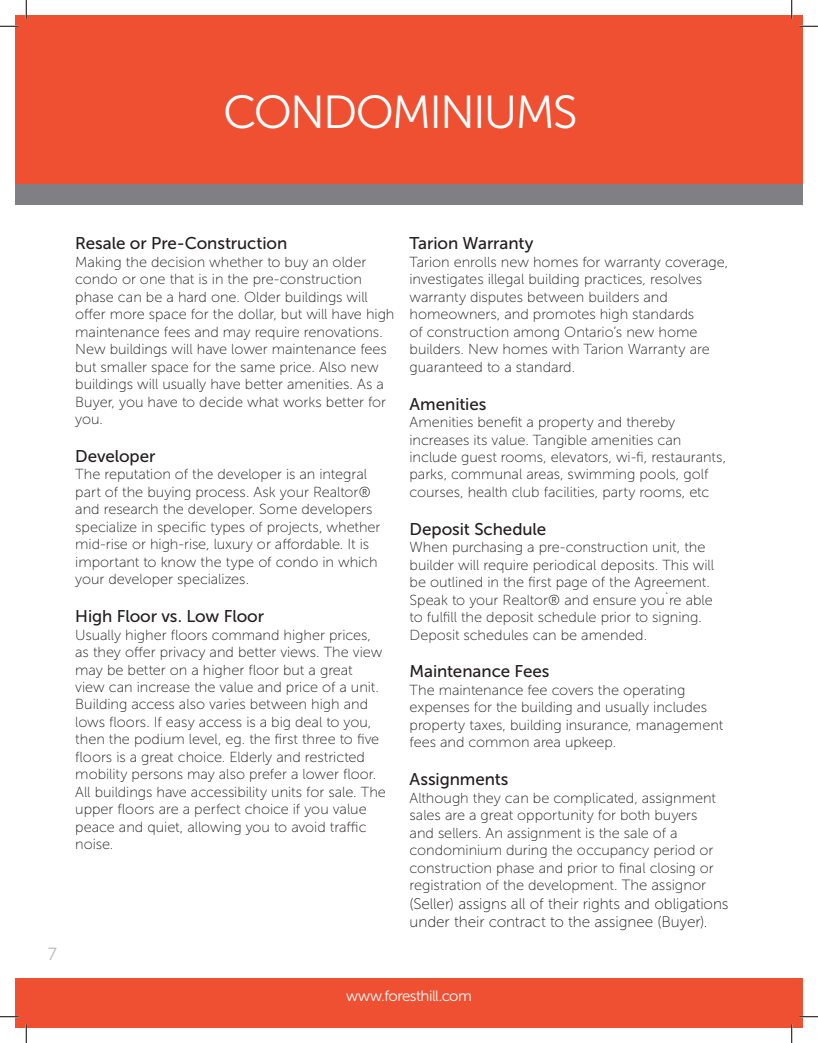
<style>
.page{position:relative;width:818px;height:1043px;background:#fff}
.page>*{position:absolute;margin:0;border:0;box-sizing:border-box;transform-origin:0 0}
.t1{font:46.25px "Museo Sans 300";letter-spacing:-.04em;color:#fff}
.t2{font:17.5px "Museo Sans 300";color:#bbb8b7}
.t3{font:17px "Museo Sans 500";letter-spacing:-.005em;color:#231f20}
.t4{font:15.25px/18.4px "Museo Sans 100";letter-spacing:-.005em;color:#231f20}
.t5{font:15px "Museo Sans 300";letter-spacing:-.03em;color:#fff}
.t6{font:14.5px/17.5px "Museo Sans 100";color:#231f20}
.s1{font-style:italic}
.s2{font-size:14.88px}
</style>
<div class="page">
<div style="left:15px;top:978px;width:787px;height:50px;background:#f05032"></div>
<div style="left:15px;top:15px;width:787px;height:172px;background:#ef5032"></div>
<div style="left:15px;top:184px;width:787px;height:21px;background:#807f84"></div>
<svg style="left:0;top:25px;width:19px;height:2px"></svg>
<svg style="left:799px;top:25px;width:19px;height:2px"></svg>
<svg style="left:0;top:1016px;width:19px;height:1px"></svg>
<svg style="left:799px;top:1015px;width:19px;height:2px"></svg>
<svg style="left:25px;top:0;width:2px;height:19px"></svg>
<svg style="left:25px;top:1024px;width:2px;height:18px"></svg>
<svg style="left:791px;top:0;width:1px;height:19px"></svg>
<svg style="left:791px;top:1024px;width:1px;height:18px"></svg>
<h1 class="t1" style="left:223px;top:87px;width:356px">CONDOMINIUMS</h1>
<p class="t2" style="left:48px;top:944px;width:11px">7</p>
<p class="t3" style="left:75px;top:234px;width:213px">Resale or Pre-Construction</p>
<p class="t6" style="left:75px;top:253px;width:321px">Making the decision whether to buy an older condo or one that is in the pre-construction phase can be a hard one. Older buildings will offer more space for the dollar, but will have high maintenance fees and may require renovations.<br>New buildings will have lower maintenance fees but smaller space for the same price. Also new buildings will usually have better amenities. As a Buyer, you have to decide what works better for you.</p>
<p class="t3" style="left:75px;top:447px;width:82px">Developer</p>
<p class="t6" style="left:75px;top:466px;width:307px">The reputation of the developer is an integral part of the buying process. Ask your Realtor<span class="s1">® </span>and research the developer. Some developers specialize in specific types of projects, whether mid-rise or high-rise, luxury or affordable. It is important to know the type of condo in which your developer specializes.</p>
<p class="t3" style="left:75px;top:607px;width:190px">High Floor vs. Low Floor</p>
<p class="t6" style="left:75px;top:626px;width:312px">Usually higher floors command higher prices, as they offer privacy and better views. The view may be better on a higher floor but a great<br>view can increase the value and price of a unit.<br>Building access also varies between high and lows floors. If easy access is a big deal to you, then the podium level, eg. the first three to five floors is a great choice. Elderly and restricted mobility persons may also prefer a lower floor.<br>All buildings have accessibility units for sale. The upper floors are a perfect choice if you value peace and quiet, allowing you to avoid traffic noise.</p>
<p class="t3" style="left:409px;top:234px;width:125px">Tarion Warranty</p>
<p class="t6" style="left:409px;top:253px;width:320px">Tarion enrolls new homes for warranty coverage, investigates illegal building practices, resolves warranty disputes between builders and homeowners, and promotes high standards<br>of construction among Ontario’s new home builders. New homes with Tarion Warranty are guaranteed to a standard.</p>
<p class="t3" style="left:409px;top:394px;width:78px">Amenities</p>
<p class="t6" style="left:409px;top:413px;width:318px">Amenities benefit a property and thereby increases its value. Tangible amenities can include guest rooms, elevators, wi-fi, restaurants, parks, communal areas, swimming pools, golf courses, health club facilities, party rooms, etc</p>
<p class="t3" style="left:409px;top:519px;width:138px">Deposit Schedule</p>
<p class="t6" style="left:409px;top:538px;width:306px">When purchasing a pre-construction unit, the builder will require periodical deposits. This will be outlined in the first page of the Agreement.<br>Speak to your Realtor<span class="s1">®</span> and ensure you`re able to fulfill the deposit schedule prior to signing.<br>Deposit schedules can be amended.</p>
<p class="t3" style="left:409px;top:662px;width:141px">Maintenance Fees</p>
<p class="t6" style="left:409px;top:681px;width:315px">The maintenance fee covers the operating expenses for the building and usually includes property taxes, building insurance, management fees and common area upkeep.</p>
<p class="t3" style="left:409px;top:770px;width:100px">Assignments</p>
<p class="t6" style="left:409px;top:789px;width:308px">Although they can be complicated, assignment sales are a great opportunity for both buyers and sellers. An assignment is the sale of a condominium during the occupancy period or construction phase and prior to final closing or registration of the development. <span class="s2">The assignor</span></p>
<p class="t4" style="left:409px;top:894px;width:320px">(Seller) assigns all of their rights and obligations under their contract to the assignee (Buyer).</p>
<p class="t5" style="left:346px;top:987px;width:127px">www.foresthill.com</p>
</div>
